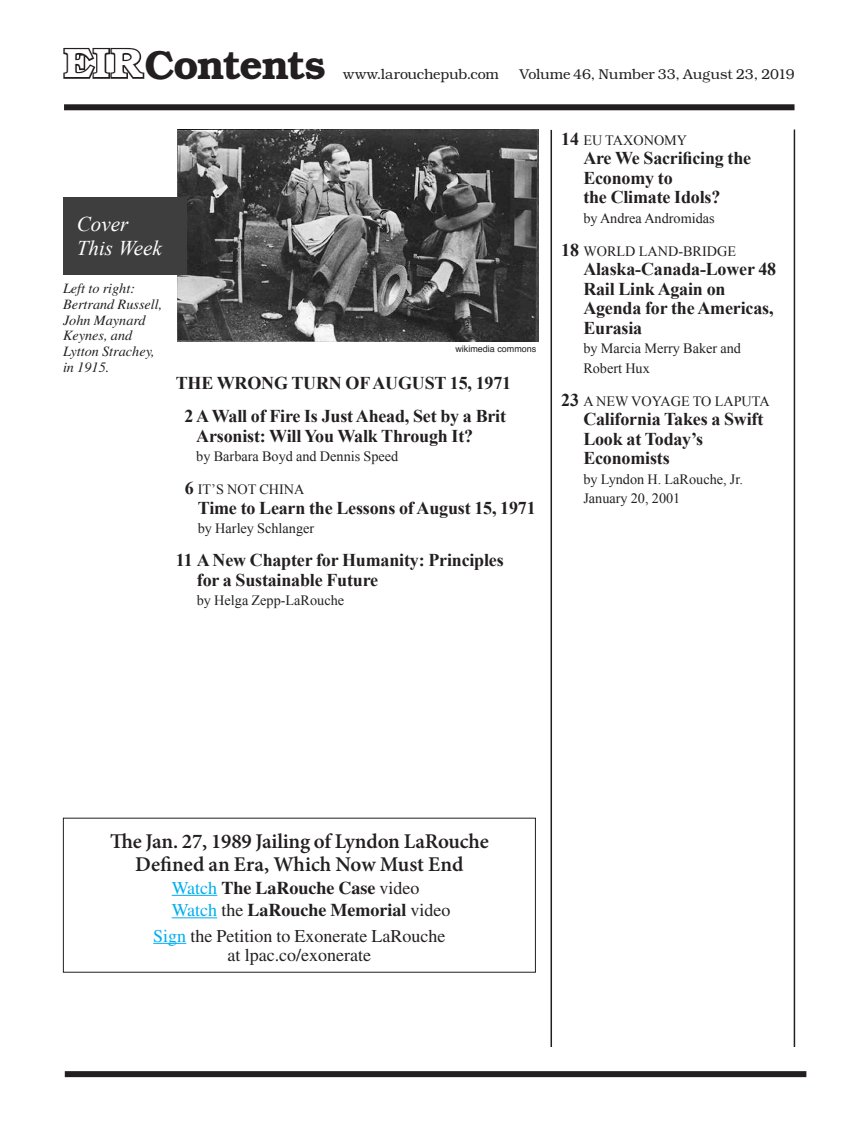
<style>
.page{position:relative;width:864px;height:1134px;background:#fff}
.page>*{position:absolute;margin:0;border:0;box-sizing:border-box;transform-origin:0 0}
._30ptHead{font:600 40.5px "Bookman";letter-spacing:-.035em;color:#231f20}
.TextWithIndendtSpace{font:600 21px/23.2px "Minion Pro";letter-spacing:-.01em;color:#231f20;text-align:center}
.t1{font:italic 21px "Times New Roman";color:#fff}
.ArticleBlurb{font:700 18px/19.5px "Times New Roman";letter-spacing:-.01em;color:#231f20}
.Subhead{font:700 18px "Times";color:#231f20}
.TextWithIndendtSpace-2{font:18px/19.5px "Times";color:#231f20;text-align:center}
.ArticleBlurb-2{font:14.25px/19.5px "Times New Roman";color:#231f20}
.Captions{font:italic 14.25px/15.8px "Times";color:#231f20}
._30ptHead-2{font:300 14.25px "Bookman";letter-spacing:-.01em;color:#231f20}
.PixCredit{font:9px "Helvetica";color:#231f20}
.s1{font-size:40.95px;color:#fff}
.s2{font-weight:700;font-size:18px}
.s3{font-weight:400;color:#00aeef}
.s4{font-weight:400}
.s5{color:#00aeef}
</style>
<div class="page">
<div style="left:64px;top:104px;width:731px;height:6px;background:#231f20"></div>
<svg style="left:63px;top:47px;width:82px;height:32px"></svg>
<div style="left:65px;top:1071px;width:741px;height:6px;background:#231f20"></div>
<hr style="left:794px;top:130px;width:1px;height:917px;background:#231f20">
<hr style="left:551px;top:130px;width:1px;height:917px;background:#231f20">
<hr style="left:172px;top:895px;width:45px;height:1px;background:#00aeef">
<hr style="left:172px;top:917px;width:45px;height:1px;background:#00aeef">
<hr style="left:153px;top:943px;width:33px;height:1px;background:#00aeef">
<img style="left:177px;top:130px;width:361px;height:211px">
<div style="left:63px;top:197px;width:123px;height:78px;background:#3e3e3f"></div>
<p class="_30ptHead" style="left:64px;top:41px;width:263px"><span class="s1">EIR</span>Contents</p>
<p class="_30ptHead-2" style="left:343px;top:66px;width:157px">www.larouchepub.com</p>
<p class="_30ptHead-2" style="left:520px;top:66px;width:276px">Volume 46, Number 33, August 23, 2019</p>
<p class="t1" style="left:77px;top:210px;width:53px">Cover</p>
<p class="t1" style="left:77px;top:234px;width:86px">This Week</p>
<p class="Captions" style="left:63px;top:280px;width:101px">Left to right:<br>Bertrand Russell,<br>John Maynard<br>Keynes, and<br>Lytton Strachey, in 1915.</p>
<p class="PixCredit" style="left:455px;top:342px;width:83px">wikimedia commons</p>
<p class="ArticleBlurb" style="left:176px;top:373px;width:337px">THE WRONG TURN OF AUGUST 15, 1971</p>
<p class="ArticleBlurb" style="left:196px;top:406px;width:311px;text-indent:-12px">2 A Wall of Fire Is Just Ahead, Set by a Brit<br>Arsonist: Will You Walk Through It?</p>
<p class="ArticleBlurb-2" style="left:196px;top:446px;width:204px">by Barbara Boyd and Dennis Speed</p>
<p class="ArticleBlurb-2" style="left:185px;top:479px;width:121px"><span class="s2">6</span> IT’S NOT CHINA</p>
<p class="ArticleBlurb" style="left:198px;top:497px;width:339px">Time to Learn the Lessons of August 15, 1971</p>
<p class="ArticleBlurb-2" style="left:198px;top:518px;width:118px">by Harley Schlanger</p>
<p class="ArticleBlurb" style="left:197px;top:550px;width:308px;text-indent:-21px">11 A New Chapter for Humanity: Principles for a Sustainable Future</p>
<p class="ArticleBlurb-2" style="left:197px;top:590px;width:149px">by Helga Zepp-LaRouche</p>
<p class="ArticleBlurb-2" style="left:561px;top:130px;width:127px"><span class="s2">14</span> EU TAXONOMY</p>
<p class="ArticleBlurb" style="left:583px;top:148px;width:169px">Are We Sacrificing the<br>Economy to<br>the Climate Idols?</p>
<p class="ArticleBlurb-2" style="left:583px;top:208px;width:133px">by Andrea Andromidas</p>
<p class="ArticleBlurb-2" style="left:561px;top:241px;width:176px"><span class="s2">18</span> WORLD LAND-BRIDGE</p>
<p class="ArticleBlurb" style="left:583px;top:259px;width:194px">Alaska-Canada-Lower 48<br>Rail Link Again on<br>Agenda for the Americas,<br>Eurasia</p>
<p class="ArticleBlurb-2" style="left:583px;top:338px;width:159px">by Marcia Merry Baker and<br>Robert Hux</p>
<p class="ArticleBlurb-2" style="left:561px;top:391px;width:210px"><span class="s2">23</span> A NEW VOYAGE TO LAPUTA</p>
<p class="ArticleBlurb" style="left:583px;top:409px;width:182px">California Takes a Swift<br>Look at Today’s<br>Economists</p>
<p class="ArticleBlurb-2" style="left:583px;top:469px;width:161px">by Lyndon H. LaRouche, Jr.<br>January 20, 2001</p>
<p class="TextWithIndendtSpace" style="left:110px;top:829px;width:380px">The Jan. 27, 1989 Jailing of Lyndon LaRouche<br>Defined an Era, Which Now Must End</p>
<p class="Subhead" style="left:172px;top:877px;width:249px"><span class="s3">Watch</span> The LaRouche Case <span class="s4">video</span></p>
<p class="Subhead" style="left:172px;top:899px;width:280px"><span class="s3">Watch</span> <span class="s4">the</span> LaRouche Memorial <span class="s4">video</span></p>
<p class="TextWithIndendtSpace-2" style="left:153px;top:926px;width:294px"><span class="s5">Sign</span> the Petition to Exonerate LaRouche at lpac.co/exonerate</p>
</div>
